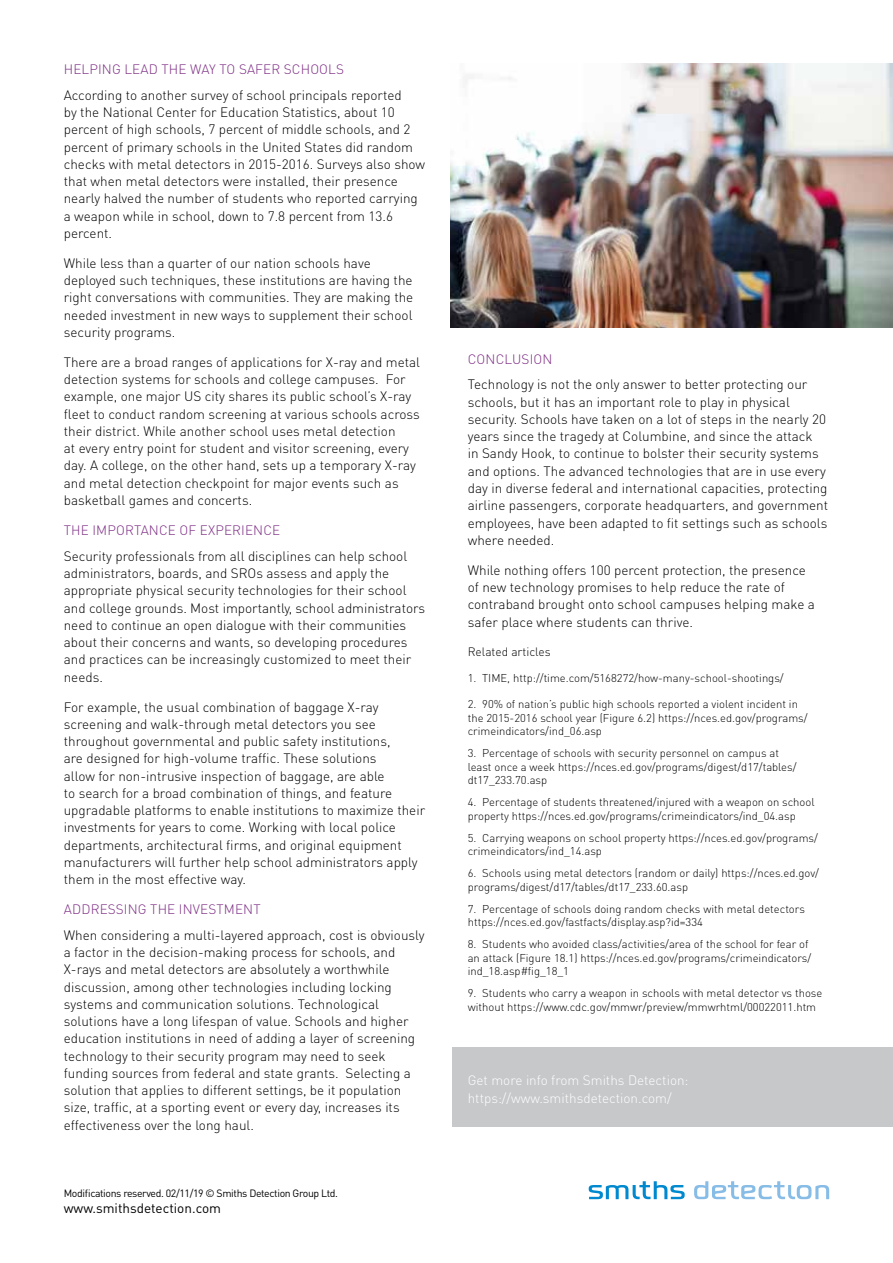
<style>
.page{position:relative;width:893px;height:1263px;background:#fff}
.page>*{position:absolute;margin:0;border:0;box-sizing:border-box;transform-origin:0 0}
.t1{font:300 13.5px/17.2px "DIN Pro";color:#000}
.t2{font:300 13.5px "DIN Pro";letter-spacing:.01em;color:#7c2b83}
.t3{font:300 13.5px/18px "DIN Pro";color:#fff}
.t4{font:13.5px "DIN Pro";color:#000}
.t5{font:300 12px "DIN Pro";color:#000}
.t6{font:300 11.25px/13.5px "DIN Pro";color:#000}
.t7{font:10.5px "DIN Pro";letter-spacing:-.035em;color:#000}
</style>
<div class="page">
<svg style="left:589px;top:1181px;width:96px;height:18px"></svg>
<svg style="left:694px;top:1181px;width:135px;height:18px"></svg>
<div style="left:452px;top:1048px;width:441px;height:79px;background:#c6c8ca"></div>
<img style="left:450px;top:64px;width:443px;height:263px">
<p class="t2" style="left:64px;top:60px;width:282px">HELPING LEAD THE WAY TO SAFER SCHOOLS</p>
<p class="t1" style="left:64px;top:86px;width:363px">According to another survey of school principals reported<br>by the National Center for Education Statistics, about 10 percent of high schools, 7 percent of middle schools, and 2 percent of primary schools in the United States did random checks with metal detectors in 2015-2016. Surveys also show that when metal detectors were installed, their presence nearly halved the number of students who reported carrying a weapon while in school, down to 7.8 percent from 13.6 percent.</p>
<p class="t1" style="left:64px;top:254px;width:351px">While less than a quarter of our nation schools have deployed such techniques, these institutions are having the right conversations with communities. They are making the needed investment in new ways to supplement their school security programs.</p>
<p class="t1" style="left:64px;top:353px;width:358px">There are a broad ranges of applications for X-ray and metal detection systems for schools and college campuses. For example, one major US city shares its public school’s X-ray fleet to conduct random screening at various schools across their district. While another school uses metal detection<br>at every entry point for student and visitor screening, every day. A college, on the other hand, sets up a temporary X-ray and metal detection checkpoint for major events such as basketball games and concerts.</p>
<p class="t2" style="left:64px;top:521px;width:218px">THE IMPORTANCE OF EXPERIENCE</p>
<p class="t1" style="left:64px;top:547px;width:363px">Security professionals from all disciplines can help school administrators, boards, and SROs assess and apply the appropriate physical security technologies for their school and college grounds. Most importantly, school administrators need to continue an open dialogue with their communities about their concerns and wants, so developing procedures and practices can be increasingly customized to meet their needs.</p>
<p class="t1" style="left:64px;top:697px;width:363px">For example, the usual combination of baggage X-ray screening and walk-through metal detectors you see throughout governmental and public safety institutions,<br>are designed for high-volume traffic. These solutions<br>allow for non-intrusive inspection of baggage, are able<br>to search for a broad combination of things, and feature upgradable platforms to enable institutions to maximize their investments for years to come. Working with local police departments, architectural firms, and original equipment manufacturers will further help school administrators apply them in the most effective way.</p>
<p class="t2" style="left:64px;top:900px;width:198px">ADDRESSING THE INVESTMENT</p>
<p class="t1" style="left:64px;top:926px;width:362px">When considering a multi-layered approach, cost is obviously a factor in the decision-making process for schools, and X-rays and metal detectors are absolutely a worthwhile discussion, among other technologies including locking systems and communication solutions. Technological solutions have a long lifespan of value. Schools and higher education institutions in need of adding a layer of screening technology to their security program may need to seek funding sources from federal and state grants. Selecting a solution that applies to different settings, be it population size, traffic, at a sporting event or every day, increases its effectiveness over the long haul.</p>
<p class="t7" style="left:64px;top:1186px;width:276px">Modifications reserved. 02/11/19 © Smiths Detection Group Ltd.</p>
<p class="t4" style="left:64px;top:1199px;width:159px">www.smithsdetection.com</p>
<p class="t2" style="left:468px;top:350px;width:86px">CONCLUSION</p>
<p class="t1" style="left:468px;top:375px;width:362px">Technology is not the only answer to better protecting our schools, but it has an important role to play in physical security. Schools have taken on a lot of steps in the nearly 20 years since the tragedy at Columbine, and since the attack<br>in Sandy Hook, to continue to bolster their security systems and options. The advanced technologies that are in use every day in diverse federal and international capacities, protecting airline passengers, corporate headquarters, and government employees, have been adapted to fit settings such as schools where needed.</p>
<p class="t1" style="left:468px;top:561px;width:349px">While nothing offers 100 percent protection, the presence of new technology promises to help reduce the rate of contraband brought onto school campuses helping make a safer place where students can thrive.</p>
<p class="t5" style="left:468px;top:644px;width:84px">Related articles</p>
<p class="t6" style="left:468px;top:671px;width:317px">1. TIME, http://time.com/5168272/how-many-school-shootings/</p>
<p class="t6" style="left:468px;top:697px;width:341px">2. 90% of nation’s public high schools reported a violent incident in the 2015-2016 school year (Figure 6.2) https://nces.ed.gov/programs/ crimeindicators/ind_06.asp</p>
<p class="t6" style="left:468px;top:746px;width:330px">3. Percentage of schools with security personnel on campus at least once a week https://nces.ed.gov/programs/digest/d17/tables/ dt17_233.70.asp</p>
<p class="t6" style="left:468px;top:795px;width:348px">4. Percentage of students threatened/injured with a weapon on school property https://nces.ed.gov/programs/crimeindicators/ind_04.asp</p>
<p class="t6" style="left:468px;top:830px;width:352px">5. Carrying weapons on school property https://nces.ed.gov/programs/ crimeindicators/ind_14.asp</p>
<p class="t6" style="left:468px;top:866px;width:353px">6. Schools using metal detectors (random or daily) https://nces.ed.gov/ programs/digest/d17/tables/dt17_233.60.asp</p>
<p class="t6" style="left:468px;top:901px;width:339px">7. Percentage of schools doing random checks with metal detectors https://nces.ed.gov/fastfacts/display.asp?id=334</p>
<p class="t6" style="left:468px;top:937px;width:345px">8. Students who avoided class/activities/area of the school for fear of an attack (Figure 18.1) https://nces.ed.gov/programs/crimeindicators/ ind_18.asp#fig_18_1</p>
<p class="t6" style="left:468px;top:986px;width:356px">9. Students who carry a weapon in schools with metal detector vs those without https://www.cdc.gov/mmwr/preview/mmwrhtml/00022011.htm</p>
<p class="t3" style="left:468px;top:1070px;width:222px">Get more info from Smiths Detection: https://www.smithsdetection.com/</p>
</div>
